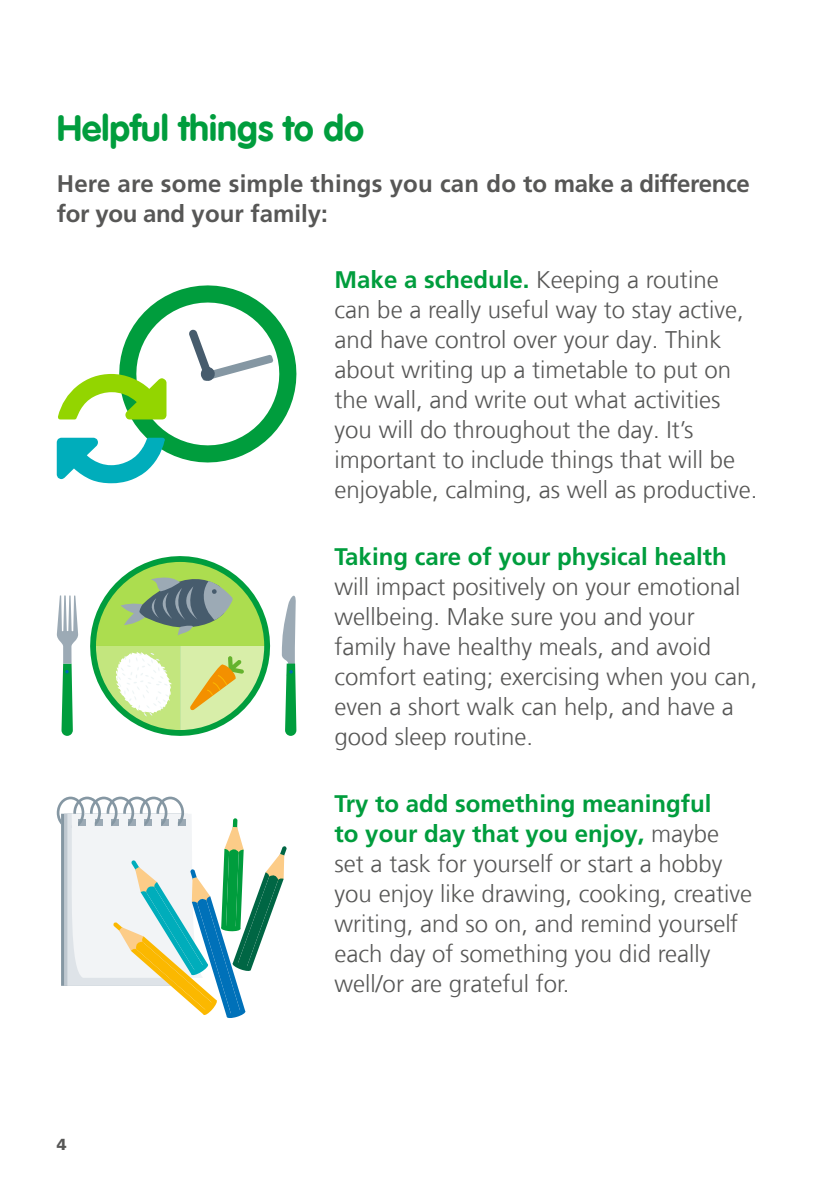
<style>
.page{position:relative;width:840px;height:1191px;background:#fff}
.page>*{position:absolute;margin:0;border:0;box-sizing:border-box;transform-origin:0 0}
.t1{font:700 36px "VAG Rounded LT Com";color:#009d3d}
.t2{font:300 24px/30px "Frutiger LT Com";color:#575756}
.t3{font:700 24px/30px "Frutiger LT Com";color:#575756}
.t4{font:700 24px "Frutiger LT Com";color:#009d3d}
.t5{font:900 16px "Frutiger LT Com";color:#575756}
.s1{font-weight:700;color:#009d3d}
</style>
<div class="page">
<svg style="left:57px;top:285px;width:240px;height:198px"></svg>
<svg style="left:57px;top:556px;width:239px;height:180px"></svg>
<svg style="left:57px;top:796px;width:230px;height:222px"></svg>
<h1 class="t1" style="left:57px;top:106px;width:309px">Helpful things to do</h1>
<p class="t3" style="left:57px;top:168px;width:694px">Here are some simple things you can do to make a difference for you and your family:</p>
<p class="t2" style="left:334px;top:265px;width:424px"><span class="s1">Make a schedule.</span> Keeping a routine can be a really useful way to stay active, and have control over your day. Think about writing up a timetable to put on the wall, and write out what activities you will do throughout the day. It’s important to include things that will be enjoyable, calming, as well as productive.</p>
<p class="t4" style="left:334px;top:542px;width:393px">Taking care of your physical health</p>
<p class="t2" style="left:334px;top:571px;width:424px">will impact positively on your emotional wellbeing. Make sure you and your family have healthy meals, and avoid comfort eating; exercising when you can, even a short walk can help, and have a good sleep routine.</p>
<p class="t5" style="left:57px;top:1135px;width:11px">4</p>
<p class="t2" style="left:334px;top:788px;width:418px"><span class="s1">Try to add something meaningful<br>to your day that you enjoy,</span> maybe set a task for yourself or start a hobby you enjoy like drawing, cooking, creative writing, and so on, and remind yourself each day of something you did really well/or are grateful for.</p>
</div>
